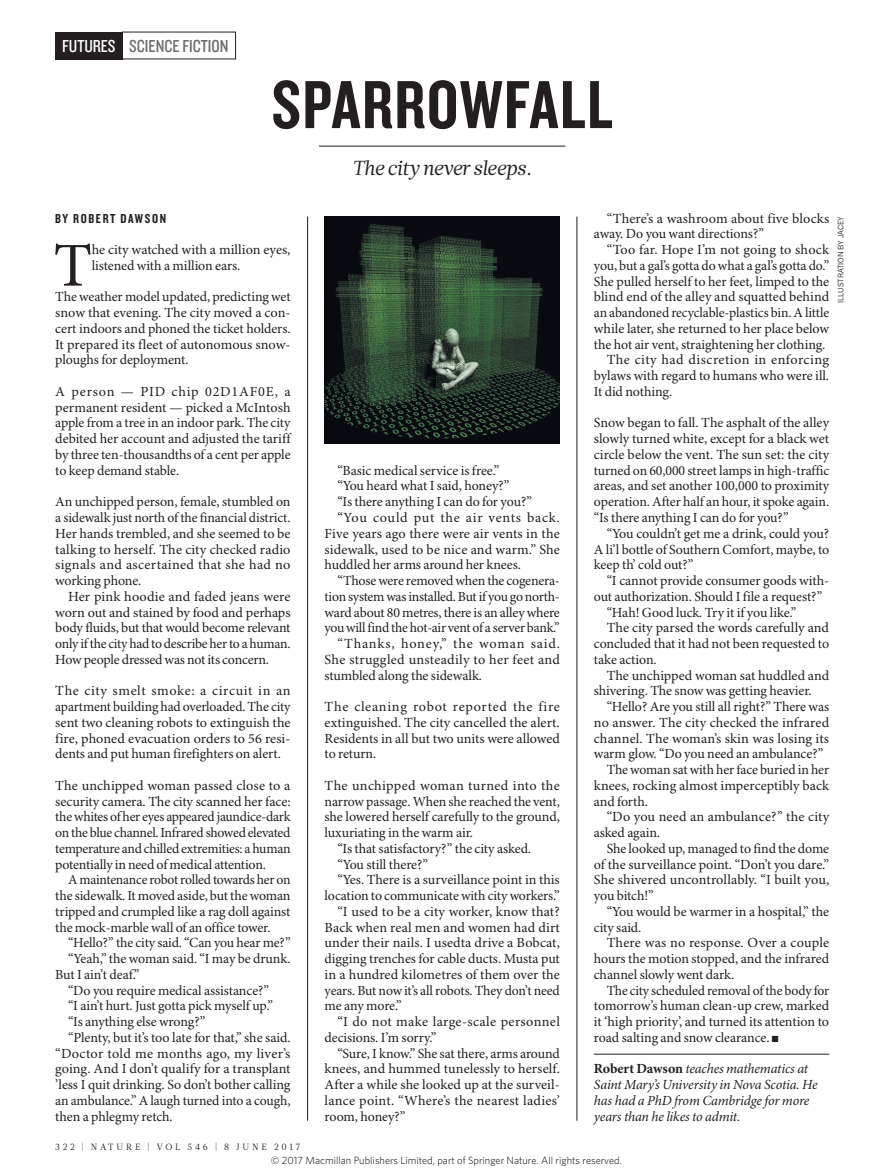
<style>
.page{position:relative;width:893px;height:1174px;background:#fff}
.page>*{position:absolute;margin:0;border:0;box-sizing:border-box;transform-origin:0 0}
.HEAD_47{font:70.5px "Knockout 49 Liteweight";letter-spacing:.02em;color:#231f20}
.BODY_DROP_CAP{font:62.4px "Minion Pro";color:#231f20}
.INTRO{font:italic 20.25px "Glosa Math";letter-spacing:-.01em;color:#231f20}
.t1{font:18px "Knockout 29 Junior Ltweight";color:#6c6d70}
.t2{font:18px "Knockout 29 Junior Ltweight";color:#fff}
.BODY_INDENT{font:13.95px/15.8px "Minion Pro";letter-spacing:-.005em;color:#231f20;text-align:justify}
.BODY_1ST_PARA{font:13.95px/15.8px "Minion Pro";letter-spacing:-.005em;color:#231f20;text-align:justify}
.AUTHOR_DETAILS{font:italic 13.95px/15.8px "Minion Pro";letter-spacing:-.015em;color:#231f20}
.BODY_DROP_CAP-2{font:13.95px/15.8px "Minion Pro";letter-spacing:-.005em;color:#231f20}
.BODY_INDENT-2{font:13.95px/15.8px "Minion Pro";letter-spacing:.02em;color:#231f20}
.AUTHOR_BYLINE{font:13.5px "Knockout 49 Liteweight";letter-spacing:.12em;color:#231f20}
.t3{font:300 10.5px "Whitney";color:#000}
.t4{font:9px "Glosa Math";letter-spacing:.3em;color:#231f20}
.PIC_CREDIT{font:7.5px "News Gothic MTOT";color:#231f20}
.s1{font-weight:700;font-style:normal}
</style>
<div class="page">
<img style="left:325px;top:216px;width:235px;height:227px">
<hr style="left:594px;top:1053px;width:235px;height:1px;background:#231f20">
<hr style="left:319px;top:146px;width:246px;height:1px;background:#231f20">
<div style="left:55px;top:32px;width:67px;height:27px;background:#231f20"></div>
<hr style="left:577px;top:216px;width:1px;height:904px;background:#231f20">
<hr style="left:307px;top:216px;width:1px;height:904px;background:#231f20">
<p class="t2" style="left:62px;top:34px;width:55px">FUTURES</p>
<p class="t1" style="left:129px;top:34px;width:101px">SCIENCE FICTION</p>
<p class="HEAD_47" style="left:272px;top:60px;width:343px">SPARROWFALL</p>
<p class="INTRO" style="left:352px;top:155px;width:182px">The city never sleeps.</p>
<p class="AUTHOR_BYLINE" style="left:55px;top:209px;width:112px">BY ROBERT DAWSON</p>
<p class="BODY_DROP_CAP" style="left:54px;top:228px;width:40px">T</p>
<p class="BODY_DROP_CAP-2" style="left:92px;top:242px;width:200px">he city watched with a million eyes, listened with a million ears.</p>
<p class="BODY_1ST_PARA" style="left:55px;top:290px;width:237px">The weather model updated, predicting wet snow that evening. The city moved a con&shy;cert indoors and phoned the ticket holders.<br>It prepared its fleet of autonomous snow&shy;ploughs for deployment.</p>
<p class="BODY_1ST_PARA" style="left:55px;top:384px;width:237px">A person — PID chip 02D1AF0E, a permanent resident — picked a McIntosh apple from a tree in an indoor park. The city debited her account and adjusted the tariff by three ten-thousandths of a cent per apple to keep demand stable.</p>
<p class="BODY_1ST_PARA" style="left:55px;top:494px;width:237px">An unchipped person, female, stumbled on a sidewalk just north of the financial district.<br>Her hands trembled, and she seemed to be talking to herself. The city checked radio signals and ascertained that she had no working phone.</p>
<p class="BODY_INDENT" style="left:55px;top:589px;width:237px;text-indent:13px">Her pink hoodie and faded jeans were worn out and stained by food and perhaps body fluids, but that would become relevant only if the city had to describe her to a human.<br>How people dressed was not its concern.</p>
<p class="BODY_1ST_PARA" style="left:55px;top:683px;width:237px">The city smelt smoke: a circuit in an apartment building had overloaded. The city sent two cleaning robots to extinguish the fire, phoned evacuation orders to 56 resi&shy;dents and put human firefighters on alert.</p>
<p class="BODY_1ST_PARA" style="left:55px;top:778px;width:237px">The unchipped woman passed close to a security camera. The city scanned her face: the whites of her eyes appeared jaundice-dark on the blue channel. Infrared showed elevated temperature and chilled extremities: a human potentially in need of medical attention.</p>
<p class="BODY_INDENT" style="left:55px;top:872px;width:237px;text-indent:13px">A maintenance robot rolled towards her on the sidewalk. It moved aside, but the woman tripped and crumpled like a rag doll against the mock-marble wall of an office tower.</p>
<p class="BODY_INDENT" style="left:68px;top:935px;width:224px">“Hello?” the city said. “Can you hear me?”</p>
<p class="BODY_INDENT" style="left:55px;top:951px;width:237px;text-indent:13px">“Yeah,” the woman said. “I may be drunk.<br>But I ain’t deaf.”</p>
<p class="BODY_INDENT" style="left:68px;top:983px;width:203px">“Do you require medical assistance?”</p>
<p class="BODY_INDENT" style="left:68px;top:998px;width:207px">“I ain’t hurt. Just gotta pick myself up.”</p>
<p class="BODY_INDENT" style="left:68px;top:1014px;width:139px">“Is anything else wrong?”</p>
<p class="BODY_INDENT" style="left:55px;top:1030px;width:237px;text-indent:13px">“Plenty, but it’s too late for that,” she said. “Doctor told me months ago, my liver’s going. And I don’t qualify for a transplant ’less I quit drinking. So don’t bother calling an ambulance.” A laugh turned into a cough, then a phlegmy retch.</p>
<p class="t4" style="left:55px;top:1141px;width:247px">322 | NATURE | VOL 546 | 8 JUNE 2017</p>
<p class="BODY_INDENT" style="left:337px;top:463px;width:164px">“Basic medical service is free.”</p>
<p class="BODY_INDENT" style="left:337px;top:479px;width:174px">“You heard what I said, honey?”</p>
<p class="BODY_INDENT" style="left:337px;top:494px;width:196px">“Is there anything I can do for you?”</p>
<p class="BODY_INDENT" style="left:325px;top:510px;width:237px;text-indent:13px">“You could put the air vents back.<br>Five years ago there were air vents in the sidewalk, used to be nice and warm.” She huddled her arms around her knees.</p>
<p class="BODY_INDENT" style="left:325px;top:573px;width:237px;text-indent:13px">“Those were removed when the cogenera&shy;tion system was installed. But if you go north&shy;ward about 80 metres, there is an alley where you will find the hot-air vent of a server bank.”</p>
<p class="BODY_INDENT" style="left:325px;top:636px;width:237px;text-indent:13px">“Thanks, honey,” the woman said.<br>She struggled unsteadily to her feet and stumbled along the sidewalk.</p>
<p class="BODY_1ST_PARA" style="left:325px;top:699px;width:237px">The cleaning robot reported the fire extinguished. The city cancelled the alert.<br>Residents in all but two units were allowed to return.</p>
<p class="BODY_1ST_PARA" style="left:325px;top:778px;width:237px">The unchipped woman turned into the narrow passage. When she reached the vent, she lowered herself carefully to the ground, luxuriating in the warm air.</p>
<p class="BODY_INDENT" style="left:337px;top:841px;width:195px">“Is that satisfactory?” the city asked.</p>
<p class="BODY_INDENT" style="left:337px;top:857px;width:92px">“You still there?”</p>
<p class="BODY_INDENT" style="left:325px;top:872px;width:237px;text-align:right">“Yes. There is a surveillance point in this location to communicate with city workers.”</p>
<p class="BODY_INDENT" style="left:325px;top:904px;width:237px;text-indent:13px">“I used to be a city worker, know that?<br>Back when real men and women had dirt under their nails. I usedta drive a Bobcat, digging trenches for cable ducts. Musta put in a hundred kilometres of them over the years. But now it’s all robots. They don’t need me any more.”</p>
<p class="BODY_INDENT-2" style="left:325px;top:1014px;width:237px;text-indent:13px">“I do not make large-scale personnel decisions. I’m sorry.”</p>
<p class="BODY_INDENT" style="left:325px;top:1046px;width:237px;text-indent:13px">“Sure, I know.” She sat there, arms around knees, and hummed tunelessly to herself.<br>After a while she looked up at the surveil&shy;lance point. “Where’s the nearest ladies’ room, honey?”</p>
<p class="BODY_INDENT" style="left:594px;top:211px;width:237px;text-indent:13px">“There’s a washroom about five blocks away. Do you want directions?”</p>
<p class="BODY_INDENT" style="left:594px;top:242px;width:237px;text-indent:13px">“Too far. Hope I’m not going to shock you, but a gal’s gotta do what a gal’s gotta do.” She pulled herself to her feet, limped to the blind end of the alley and squatted behind an abandoned recyclable-plastics bin. A little while later, she returned to her place below the hot air vent, straightening her clothing.</p>
<p class="BODY_INDENT" style="left:594px;top:353px;width:237px;text-indent:13px">The city had discretion in enforcing bylaws with regard to humans who were ill.<br>It did nothing.</p>
<p class="BODY_1ST_PARA" style="left:594px;top:416px;width:237px">Snow began to fall. The asphalt of the alley slowly turned white, except for a black wet circle below the vent. The sun set: the city turned on 60,000 street lamps in high-traffic areas, and set another 100,000 to proximity operation. After half an hour, it spoke again. “Is there anything I can do for you?”</p>
<p class="BODY_INDENT" style="left:594px;top:526px;width:237px;text-indent:13px">“You couldn’t get me a drink, could you?<br>A li’l bottle of Southern Comfort, maybe, to keep th’ cold out?”</p>
<p class="BODY_INDENT" style="left:594px;top:573px;width:237px;text-indent:13px">“I cannot provide consumer goods with&shy;out authorization. Should I file a request?”</p>
<p class="BODY_INDENT" style="left:607px;top:605px;width:191px">“Hah! Good luck. Try it if you like.”</p>
<p class="BODY_INDENT" style="left:594px;top:620px;width:237px;text-indent:13px">The city parsed the words carefully and concluded that it had not been requested to take action.</p>
<p class="BODY_INDENT" style="left:594px;top:668px;width:237px;text-indent:13px">The unchipped woman sat huddled and shivering. The snow was getting heavier.</p>
<p class="BODY_INDENT" style="left:594px;top:699px;width:237px;text-indent:13px">“Hello? Are you still all right?” There was no answer. The city checked the infrared channel. The woman’s skin was losing its warm glow. “Do you need an ambulance?”</p>
<p class="BODY_INDENT" style="left:594px;top:762px;width:237px;text-indent:13px">The woman sat with her face buried in her knees, rocking almost imperceptibly back and forth.</p>
<p class="BODY_INDENT" style="left:594px;top:809px;width:237px;text-indent:13px">“Do you need an ambulance?” the city asked again.</p>
<p class="BODY_INDENT" style="left:594px;top:841px;width:237px;text-indent:13px">She looked up, managed to find the dome of the surveillance point. “Don’t you dare.” She shivered uncontrollably. “I built you, you bitch!”</p>
<p class="BODY_INDENT" style="left:594px;top:904px;width:237px;text-indent:13px">“You would be warmer in a hospital,” the city said.</p>
<p class="BODY_INDENT" style="left:594px;top:935px;width:237px;text-indent:13px">There was no response. Over a couple hours the motion stopped, and the infrared channel slowly went dark.</p>
<p class="BODY_INDENT" style="left:594px;top:983px;width:237px;text-indent:13px">The city scheduled removal of the body for tomorrow’s human clean-up crew, marked it ‘high priority’, and turned its attention to road salting and snow clearance. ■</p>
<p class="AUTHOR_DETAILS" style="left:594px;top:1061px;width:225px"><span class="s1">Robert Dawson</span> teaches mathematics at Saint Mary’s University in Nova Scotia. He has had a PhD from Cambridge for more years than he likes to admit.</p>
<p class="t3" style="left:271px;top:1153px;width:352px">© 2017 Macmillan Publishers Limited, part of Springer Nature. All rights reserved.</p>
<p class="PIC_CREDIT" style="left:836px;top:303px;width:88px;rotate:-90deg">ILLUSTRATION BY JACEY</p>
</div>
